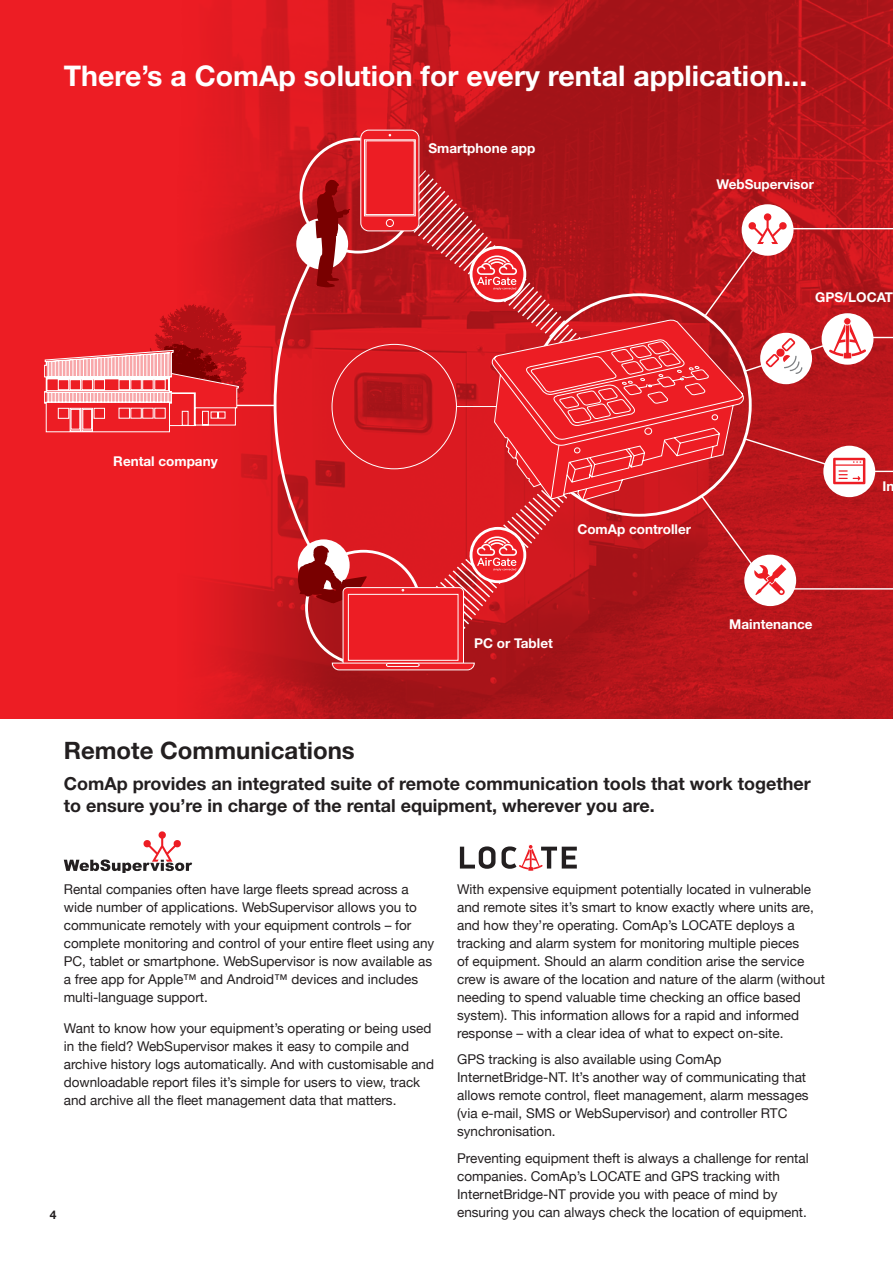
<style>
.page{position:relative;width:893px;height:1263px;background:#fff}
.page>*{position:absolute;margin:0;border:0;box-sizing:border-box;transform-origin:0 0}
.t1{font:700 28.5px "Helvetica Neue";color:#fff}
.t2{font:700 24px "Helvetica Neue";color:#231f20}
.t3{font:700 18px/22.5px "Helvetica Neue";color:#231f20}
.t4{font:13.5px/18px "Helvetica Neue";color:#231f20}
.t5{font:700 13.5px "Helvetica Neue";color:#fff}
.t6{font:700 12px "Helvetica Neue";color:#231f20}
</style>
<div class="page">
<div style="left:0;top:0;width:893px;height:719px;background:#ed1d24"></div>
<img style="left:166px;top:0;width:727px;height:719px">
<svg style="left:235px;top:404px;width:37px;height:186px"></svg>
<svg style="left:44px;top:304px;width:203px;height:128px"></svg>
<div style="left:343px;top:588px;width:120px;height:79px;background:#ed1d24;border-radius:4px"></div>
<div style="left:348px;top:594px;width:110px;height:67px;border:1px solid #fff"></div>
<svg style="left:332px;top:662px;width:143px;height:9px"></svg>
<div style="left:386px;top:663px;width:33px;height:4px;border:1px solid #fff;border-radius:2px"></div>
<svg style="left:272px;top:129px;width:621px;height:526px"></svg>
<svg style="left:64px;top:831px;width:128px;height:41px"></svg>
<svg style="left:460px;top:846px;width:35px;height:23px"></svg>
<svg style="left:501px;top:845px;width:76px;height:26px"></svg>
<hr style="left:457px;top:406px;width:39px;height:1px;background:#fff">
<h1 class="t1" style="left:64px;top:58px;width:745px">There’s a ComAp solution for every rental application...</h1>
<p class="t5" style="left:113px;top:453px;width:106px">Rental company</p>
<p class="t5" style="left:428px;top:140px;width:109px">Smartphone app</p>
<p class="t5" style="left:716px;top:176px;width:99px">WebSupervisor</p>
<p class="t5" style="left:815px;top:289px;width:80px">GPS/LOCAT</p>
<p class="t5" style="left:577px;top:521px;width:115px">ComAp controller</p>
<p class="t5" style="left:474px;top:635px;width:80px">PC or Tablet</p>
<p class="t5" style="left:729px;top:616px;width:85px">Maintenance</p>
<p class="t5" style="left:882px;top:478px;width:13px">In</p>
<h2 class="t2" style="left:64px;top:735px;width:292px">Remote Communications</h2>
<h3 class="t3" style="left:64px;top:772px;width:748px">ComAp provides an integrated suite of remote communication tools that work together to ensure you’re in charge of the rental equipment, wherever you are.</h3>
<p class="t4" style="left:64px;top:880px;width:372px">Rental companies often have large fleets spread across a wide number of applications. WebSupervisor allows you to communicate remotely with your equipment controls – for complete monitoring and control of your entire fleet using any PC, tablet or smartphone. WebSupervisor is now available as a free app for Apple™ and Android™ devices and includes multi-language support.</p>
<p class="t4" style="left:64px;top:1019px;width:372px">Want to know how your equipment’s operating or being used in the field? WebSupervisor makes it easy to compile and archive history logs automatically. And with customisable and downloadable report files it’s simple for users to view, track and archive all the fleet management data that matters.</p>
<p class="t6" style="left:50px;top:1207px;width:8px">4</p>
<p class="t4" style="left:457px;top:880px;width:369px">With expensive equipment potentially located in vulnerable and remote sites it’s smart to know exactly where units are, and how they’re operating. ComAp’s LOCATE deploys a tracking and alarm system for monitoring multiple pieces<br>of equipment. Should an alarm condition arise the service crew is aware of the location and nature of the alarm (without needing to spend valuable time checking an office based system). This information allows for a rapid and informed response – with a clear idea of what to expect on-site.</p>
<p class="t4" style="left:457px;top:1050px;width:353px">GPS tracking is also available using ComAp InternetBridge-NT. It’s another way of communicating that allows remote control, fleet management, alarm messages (via e-mail, SMS or WebSupervisor) and controller RTC synchronisation.</p>
<p class="t4" style="left:457px;top:1149px;width:353px">Preventing equipment theft is always a challenge for rental companies. ComAp’s LOCATE and GPS tracking with InternetBridge-NT provide you with peace of mind by ensuring you can always check the location of equipment.</p>
</div>
